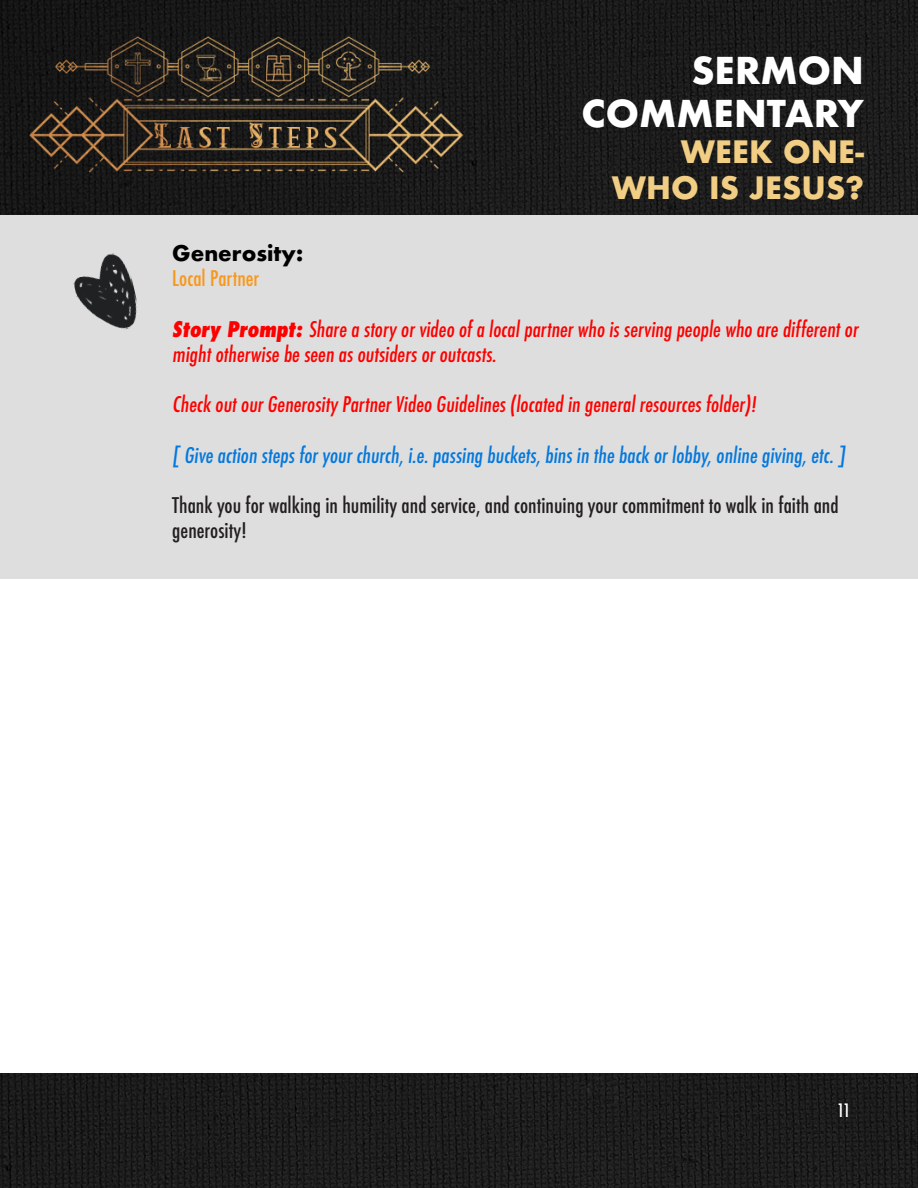
<style>
.page{position:relative;width:918px;height:1188px;background:#fff}
.page>*{position:absolute;margin:0;border:0;box-sizing:border-box;transform-origin:0 0}
.t1{font:700 36px "Futura";color:#fff}
.t2{font:700 30px "Futura";color:#f2ce84}
.t3{font:500 condensed 21px/25.2px "Futura";color:#fd0100}
.t4{font:500 condensed 21px/25.2px "Futura";color:#231f20}
.t5{font:500 condensed 21px "Futura";color:#0478dd}
.t6{font:500 condensed 21px "Futura";color:#f8981d}
.t7{font:700 21px "Futura";color:#000}
.t8{font:500 condensed 18px "Futura";color:#fff}
.s1{font-weight:800}
</style>
<div class="page">
<img style="left:0;top:0;width:918px;height:214px">
<img style="left:0;top:1073px;width:918px;height:115px">
<div style="left:0;top:214px;width:918px;height:365px;background:#dedede"></div>
<img style="left:73px;top:253px;width:64px;height:76px">
<p class="t1" style="left:691px;top:44px;width:174px">SERMON</p>
<p class="t1" style="left:581px;top:88px;width:284px">COMMENTARY</p>
<p class="t2" style="left:681px;top:130px;width:185px">WEEK ONE-</p>
<p class="t2" style="left:612px;top:166px;width:254px">WHO IS JESUS?</p>
<p class="t7" style="left:172px;top:238px;width:132px">Generosity:</p>
<p class="t6" style="left:172px;top:265px;width:88px">Local Partner</p>
<p class="t3" style="left:172px;top:317px;width:690px"><span class="s1">Story Prompt:</span> Share a story orvideo ofa localpartnerwho isserving people who are differentor mightotherwise be seen asoutsidersoroutcasts.</p>
<p class="t3" style="left:172px;top:392px;width:589px">Check outourGenerosity PartnerVideo Guidelines(located in generalresourcesfolder)!</p>
<p class="t5" style="left:172px;top:442px;width:678px">[ Give action stepsforyourchurch,i.e.passing buckets,binsin the back orlobby,online giving,etc.]</p>
<p class="t4" style="left:172px;top:493px;width:668px">Thank you for walking in humility and service, and continuing your commitment to walk in faith and generosity!</p>
<p class="t8" style="left:837px;top:1099px;width:15px">11</p>
</div>
